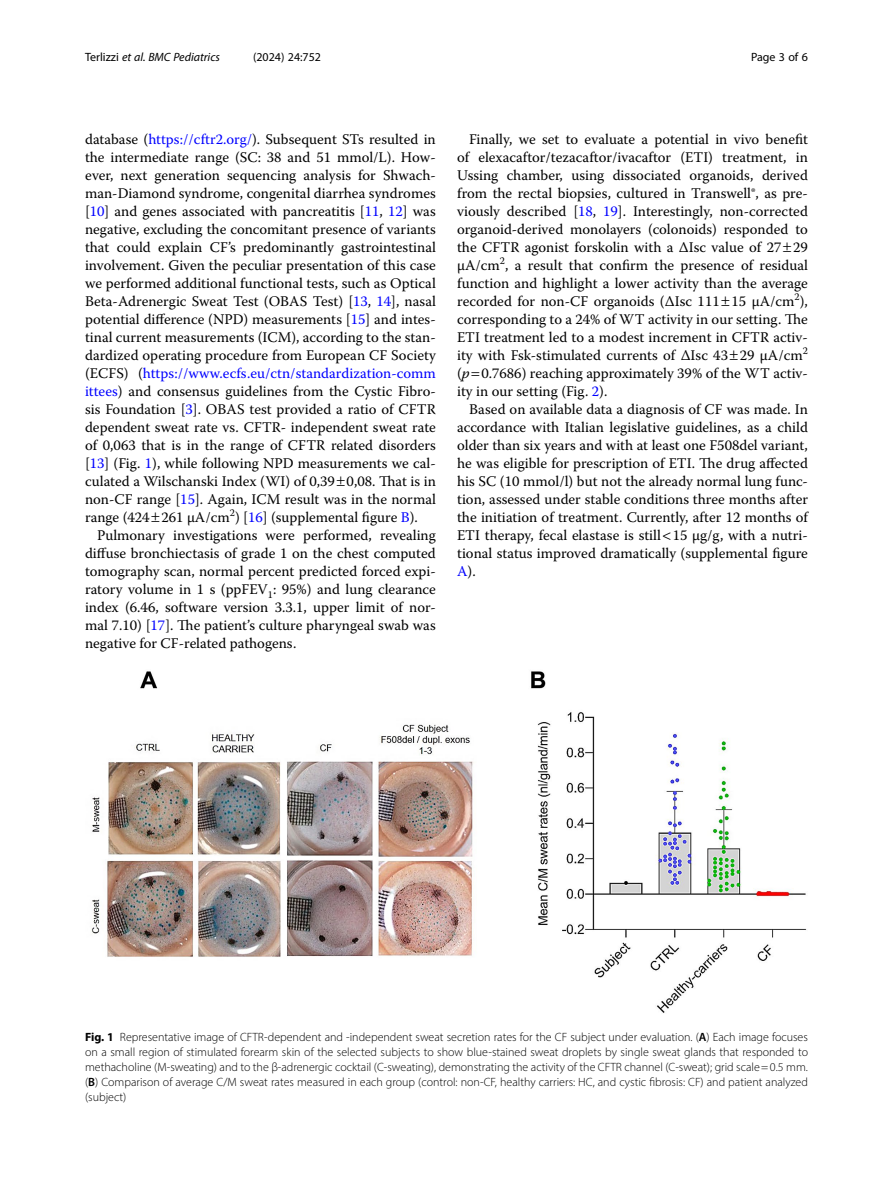
<style>
.page{position:relative;width:893px;height:1191px;background:#fff}
.page>*{position:absolute;margin:0;border:0;box-sizing:border-box;transform-origin:0 0}
.Body_Text_Indent{font:14.7px/18px "Warnock Pro";color:#000;text-align:justify}
.Figure_Caption{font:300 12px/15px "Myriad Pro";color:#000;text-align:justify}
.t1{font:italic 12px "Myriad Pro";color:#000}
.t2{font:12px "Myriad Pro";color:#000}
.s1{font-style:normal}
.s2{color:#00f}
.s3{font-style:italic}
.s4{font-weight:700}
.s5{font-weight:600}
</style>
<div class="page">
<img style="left:91px;top:671px;width:716px;height:342px">
<p class="t1" style="left:85px;top:50px;width:136px"><span class="s1">Terlizzi</span> et al. BMC Pediatrics</p>
<p class="t2" style="left:253px;top:50px;width:70px">(2024) 24:752</p>
<p class="t2" style="left:751px;top:50px;width:58px">Page 3 of 6</p>
<p class="Body_Text_Indent" style="left:85px;top:130px;width:352px">database (<span class="s2">https://cftr2.org/</span>). Subsequent STs resulted in the intermediate range (SC: 38 and 51 mmol/L). How&shy;ever, next generation sequencing analysis for Shwach&shy;man-Diamond syndrome, congenital diarrhea syndromes [<span class="s2">10</span>] and genes associated with pancreatitis [<span class="s2">11</span>, <span class="s2">12</span>] was negative, excluding the concomitant presence of variants that could explain CF’s predominantly gastrointestinal involvement. Given the peculiar presentation of this case we performed additional functional tests, such as Optical Beta-Adrenergic Sweat Test (OBAS Test) [<span class="s2">13</span>, <span class="s2">14</span>], nasal potential difference (NPD) measurements [<span class="s2">15</span>] and intes&shy;tinal current measurements (ICM), according to the stan&shy;dardized operating procedure from European CF Society (ECFS) (<span class="s2">https://www.ecfs.eu/ctn/standardization-comm ittees</span>) and consensus guidelines from the Cystic Fibro&shy;sis Foundation [<span class="s2">3</span>]. OBAS test provided a ratio of CFTR dependent sweat rate vs. CFTR- independent sweat rate of 0,063 that is in the range of CFTR related disorders [<span class="s2">13</span>] (Fig. <span class="s2">1</span>), while following NPD measurements we cal&shy;culated a Wilschanski Index (WI) of 0,39 0,08. That is in non-CF range [<span class="s2">15</span>]. Again, ICM result was in the normal range (424 261 µA/cm<sup>2</sup>) [<span class="s2">16</span>] (supplemental figure <span class="s2">B</span>).</p>
<p class="Body_Text_Indent" style="left:85px;top:526px;width:352px;text-indent:12px">Pulmonary investigations were performed, revealing diffuse bronchiectasis of grade 1 on the chest computed tomography scan, normal percent predicted forced expi&shy;ratory volume in 1 s (ppFEV<sub>1</sub>: 95%) and lung clearance index (6.46, software version 3.3.1, upper limit of nor&shy;mal 7.10) [<span class="s2">17</span>]. The patient’s culture pharyngeal swab was negative for CF-related pathogens.</p>
<p class="Body_Text_Indent" style="left:457px;top:130px;width:352px;text-indent:12px">Finally, we set to evaluate a potential in vivo benefit of elexacaftor/tezacaftor/ivacaftor (ETI) treatment, in Ussing chamber, using dissociated organoids, derived from the rectal biopsies, cultured in Transwell®, as pre&shy;viously described [<span class="s2">18</span>, <span class="s2">19</span>]. Interestingly, non-corrected organoid-derived monolayers (colonoids) responded to the CFTR agonist forskolin with a ΔIsc value of 27 29 µA/cm<sup>2</sup>, a result that confirm the presence of residual function and highlight a lower activity than the average recorded for non-CF organoids (ΔIsc 111 15 µA/cm<sup>2</sup>), corresponding to a 24% of WT activity in our setting. The ETI treatment led to a modest increment in CFTR activ&shy;ity with Fsk-stimulated currents of ΔIsc 43 29 µA/cm<sup>2 </sup>(<span class="s3">p</span> 0.7686) reaching approximately 39% of the WT activ&shy;ity in our setting (Fig. <span class="s2">2</span>).</p>
<p class="Body_Text_Indent" style="left:457px;top:400px;width:352px;text-indent:12px">Based on available data a diagnosis of CF was made. In accordance with Italian legislative guidelines, as a child older than six years and with at least one F508del variant, he was eligible for prescription of ETI. The drug affected his SC (10 mmol/l) but not the already normal lung func&shy;tion, assessed under stable conditions three months after the initiation of treatment. Currently, after 12 months of ETI therapy, fecal elastase is still 15 µg/g, with a nutri&shy;tional status improved dramatically (supplemental figure <span class="s2">A</span>).</p>
<p class="Figure_Caption" style="left:85px;top:1029px;width:724px"><span class="s4">Fig. 1</span> Representative image of CFTR-dependent and -independent sweat secretion rates for the CF subject under evaluation. (<span class="s5">A</span>) Each image focuses on a small region of stimulated forearm skin of the selected subjects to show blue-stained sweat droplets by single sweat glands that responded to methacholine (M-sweating) and to the β-adrenergic cocktail (C-sweating), demonstrating the activity of the CFTR channel (C-sweat); grid scale=0.5 mm. (<span class="s5">B</span>) Comparison of average C/M sweat rates measured in each group (control: non-CF, healthy carriers: HC, and cystic fibrosis: CF) and patient analyzed (subject)</p>
</div>
